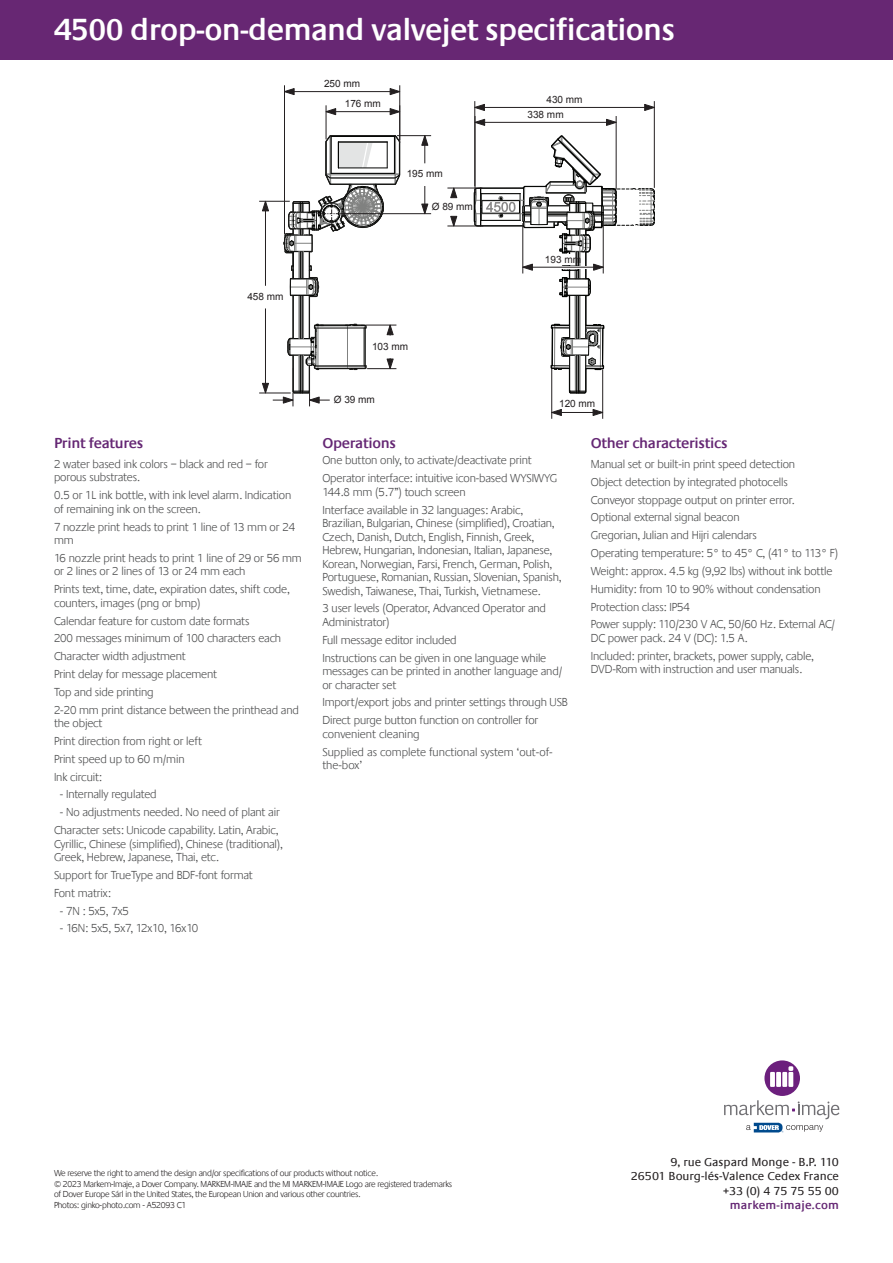
<style>
.page{position:relative;width:893px;height:1263px;background:#fff}
.page>*{position:absolute;margin:0;border:0;box-sizing:border-box;transform-origin:0 0}
.t1{font:600 31.5px "Praxis LT";letter-spacing:-.02em;color:#fff}
.t2{font:600 15px "Praxis LT";letter-spacing:-.02em;color:#652774}
.t3{font:300 12px/17.9px "Praxis LT";letter-spacing:-.01em;color:#4b4c4d}
.t4{font:12px/14.4px "Praxis LT";color:#231f20;text-align:right}
.t5{font:600 12px "Praxis LT";letter-spacing:.02em;color:#652774}
.t6{font:10.05px "Arial";color:#231f20}
.t7{font:300 9px/10.8px "Praxis LT";letter-spacing:-.025em;color:#231f20}
</style>
<div class="page">
<div style="left:0;top:0;width:893px;height:60px;background:#672773"></div>
<div style="left:764px;top:1060px;width:36px;height:36px;background:#6c1f7d;border-radius:50%"></div>
<div style="left:770px;top:1072px;width:5px;height:15px;background:#fff"></div>
<div style="left:776px;top:1072px;width:5px;height:15px;background:#fff"></div>
<div style="left:782px;top:1072px;width:5px;height:15px;background:#fff"></div>
<div style="left:788px;top:1072px;width:5px;height:15px;background:#fff"></div>
<svg style="left:788px;top:1066px;width:5px;height:5px"></svg>
<svg style="left:724px;top:1100px;width:115px;height:32px"></svg>
<hr style="left:326px;top:111px;width:74px;height:1px;background:#231f20">
<hr style="left:326px;top:105px;width:1px;height:34px;background:#231f20">
<svg style="left:389px;top:108px;width:10px;height:7px"></svg>
<svg style="left:325px;top:108px;width:11px;height:7px"></svg>
<hr style="left:284px;top:91px;width:116px;height:1px;background:#231f20">
<hr style="left:399px;top:85px;width:1px;height:58px;background:#231f20">
<hr style="left:284px;top:85px;width:1px;height:149px;background:#231f20">
<svg style="left:389px;top:88px;width:11px;height:7px"></svg>
<svg style="left:285px;top:88px;width:10px;height:7px"></svg>
<hr style="left:475px;top:122px;width:141px;height:1px;background:#231f20">
<hr style="left:475px;top:116px;width:1px;height:79px;background:#231f20">
<hr style="left:616px;top:116px;width:1px;height:74px;background:#231f20">
<svg style="left:475px;top:119px;width:10px;height:7px"></svg>
<svg style="left:606px;top:119px;width:11px;height:7px"></svg>
<svg style="left:473px;top:134px;width:182px;height:261px"></svg>
<hr style="left:475px;top:107px;width:179px;height:1px;background:#231f20">
<hr style="left:474px;top:101px;width:1px;height:85px;background:#231f20">
<hr style="left:654px;top:101px;width:1px;height:87px;background:#231f20">
<svg style="left:474px;top:104px;width:11px;height:7px"></svg>
<svg style="left:644px;top:104px;width:11px;height:7px"></svg>
<hr style="left:447px;top:188px;width:35px;height:1px;background:#231f20">
<hr style="left:447px;top:226px;width:36px;height:1px;background:#231f20">
<svg style="left:450px;top:187px;width:7px;height:11px"></svg>
<svg style="left:450px;top:216px;width:8px;height:11px"></svg>
<hr style="left:259px;top:393px;width:32px;height:1px;background:#231f20">
<hr style="left:259px;top:201px;width:31px;height:1px;background:#231f20">
<svg style="left:262px;top:135px;width:139px;height:272px"></svg>
<hr style="left:552px;top:412px;width:51px;height:1px;background:#231f20">
<hr style="left:551px;top:368px;width:1px;height:51px;background:#231f20">
<hr style="left:602px;top:369px;width:1px;height:50px;background:#231f20">
<svg style="left:551px;top:409px;width:11px;height:7px"></svg>
<svg style="left:592px;top:409px;width:11px;height:7px"></svg>
<hr style="left:397px;top:135px;width:34px;height:1px;background:#231f20">
<hr style="left:341px;top:213px;width:90px;height:1px;background:#231f20">
<svg style="left:421px;top:135px;width:8px;height:28px"></svg>
<svg style="left:421px;top:186px;width:8px;height:28px"></svg>
<h1 class="t1" style="left:54px;top:12px;width:623px">4500 drop-on-demand valvejet specifications</h1>
<p class="t6" style="left:247px;top:290px;width:38px">458 mm</p>
<p class="t2" style="left:54px;top:434px;width:91px">Print features</p>
<p class="t3" style="left:54px;top:457px;width:215px;line-height:13.5px">2 water based ink colors – black and red – for porous substrates.</p>
<p class="t3" style="left:54px;top:489px;width:239px;line-height:13.5px">0.5 or 1L ink bottle, with ink level alarm. Indication of remaining ink on the screen.</p>
<p class="t3" style="left:54px;top:520px;width:243px;line-height:13.5px">7 nozzle print heads to print 1 line of 13 mm or 24 mm</p>
<p class="t3" style="left:54px;top:551px;width:249px;line-height:13.5px">16 nozzle print heads to print 1 line of 29 or 56 mm or 2 lines or 2 lines of 13 or 24 mm each</p>
<p class="t3" style="left:54px;top:583px;width:237px;line-height:13.5px">Prints text, time, date, expiration dates, shift code, counters, images (png or bmp)</p>
<p class="t3" style="left:54px;top:612px;width:246px">Calendar feature for custom date formats<br>200 messages minimum of 100 characters each Character width adjustment<br>Print delay for message placement<br>Top and side printing<br>2-20 mm print distance between the printhead and</p>
<p class="t3" style="left:54px;top:714px;width:150px">the object<br>Print direction from right or left<br>Print speed up to 60 m/min<br>Ink circuit:</p>
<p class="t3" style="left:60px;top:786px;width:98px">- Internally regulated</p>
<p class="t3" style="left:54px;top:803px;width:227px;text-align:center">- No adjustments needed. No need of plant air<br>Character sets: Unicode capability. Latin, Arabic,</p>
<p class="t3" style="left:54px;top:837px;width:230px;line-height:13.5px">Cyrillic, Chinese (simplified), Chinese (traditional),<br>Greek, Hebrew, Japanese, Thai, etc.</p>
<p class="t3" style="left:54px;top:866px;width:200px">Support for TrueType and BDF-font format<br>Font matrix:</p>
<p class="t3" style="left:60px;top:902px;width:71px">- 7N : 5x5, 7x5</p>
<p class="t3" style="left:60px;top:920px;width:140px">- 16N: 5x5, 5x7, 12x10, 16x10</p>
<p class="t6" style="left:324px;top:77px;width:38px">250 mm</p>
<p class="t6" style="left:345px;top:97px;width:38px">176 mm</p>
<p class="t6" style="left:407px;top:167px;width:38px">195 mm</p>
<p class="t6" style="left:432px;top:200px;width:43px">Ø 89 mm</p>
<p class="t6" style="left:372px;top:339px;width:38px">103 mm</p>
<p class="t6" style="left:334px;top:393px;width:43px">Ø 39 mm</p>
<p class="t6" style="left:546px;top:93px;width:38px">430 mm</p>
<p class="t6" style="left:527px;top:108px;width:38px">338 mm</p>
<p class="t6" style="left:545px;top:253px;width:38px">193 mm</p>
<p class="t6" style="left:559px;top:397px;width:38px">120 mm</p>
<p class="t2" style="left:322px;top:434px;width:75px">Operations</p>
<p class="t3" style="left:322px;top:452px;width:236px">One button only, to activate/deactivate print<br>Operator interface: intuitive icon-based WYSIWYG</p>
<p class="t3" style="left:322px;top:483px;width:202px">144.8 mm (5.7”) touch screen<br>Interface available in 32 languages: Arabic,</p>
<p class="t3" style="left:322px;top:516px;width:241px;line-height:13.5px">Brazilian, Bulgarian, Chinese (simplified), Croatian, Czech, Danish, Dutch, English, Finnish, Greek, Hebrew, Hungarian, Indonesian, Italian, Japanese, Korean, Norwegian, Farsi, French, German, Polish, Portuguese, Romanian, Russian, Slovenian, Spanish, Swedish, Taiwanese, Thai, Turkish, Vietnamese.</p>
<p class="t3" style="left:322px;top:602px;width:225px;line-height:13.5px">3 user levels (Operator, Advanced Operator and<br>Administrator)</p>
<p class="t3" style="left:322px;top:631px;width:225px">Full message editor included<br>Instructions can be given in one language while</p>
<p class="t3" style="left:322px;top:664px;width:241px;line-height:13.5px">messages can be printed in another language and/ or character set</p>
<p class="t3" style="left:322px;top:694px;width:247px">Import/export jobs and printer settings through USB<br>Direct purge button function on controller for</p>
<p class="t3" style="left:322px;top:725px;width:232px">convenient cleaning<br>Supplied as complete functional system ‘out-of-</p>
<p class="t3" style="left:322px;top:756px;width:41px">the-box’</p>
<p class="t2" style="left:591px;top:434px;width:138px">Other characteristics</p>
<p class="t3" style="left:591px;top:455px;width:249px">Manual set or built-in print speed detection<br>Object detection by integrated photocells<br>Conveyor stoppage output on printer error.<br>Optional external signal beacon<br>Gregorian, Julian and Hijri calendars<br>Operating temperature: 5° to 45° C, (41° to 113° F)<br>Weight: approx. 4.5 kg (9,92 lbs) without ink bottle Humidity: from 10 to 90% without condensation Protection class: IP54<br>Power supply: 110/230 V AC, 50/60 Hz. External AC/</p>
<p class="t3" style="left:591px;top:629px;width:225px">DC power pack. 24 V (DC): 1.5 A.<br>Included: printer, brackets, power supply, cable,</p>
<p class="t3" style="left:591px;top:660px;width:213px">DVD-Rom with instruction and user manuals.</p>
<p class="t7" style="left:54px;top:1167px;width:400px">We reserve the right to amend the design and/or specifications of our products without notice.<br>© 2023 Markem-Imaje, a Dover Company. MARKEM-IMAJE and the MI MARKEM-IMAJE Logo are registered trademarks of Dover Europe Sárl in the United States, the European Union and various other countries.<br>Photos: ginko-photo.com - A52093 C1</p>
<p class="t4" style="left:631px;top:1155px;width:210px">9, rue Gaspard Monge - B.P. 110<br>26501 Bourg-lés-Valence Cedex France +33 (0) 4 75 75 55 00</p>
<p class="t5" style="left:730px;top:1198px;width:111px">markem-imaje.com</p>
</div>
